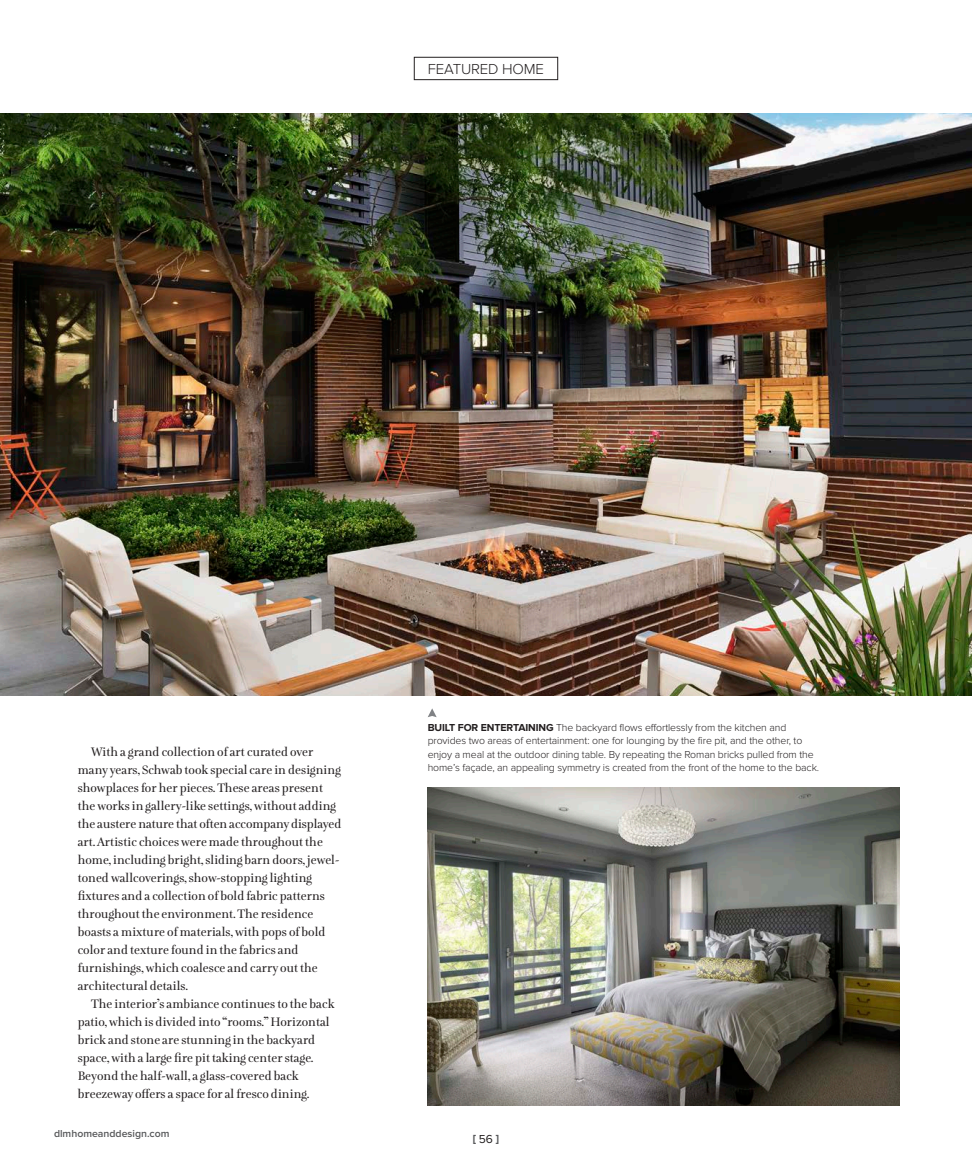
<style>
.page{position:relative;width:972px;height:1175px;background:#fff}
.page>*{position:absolute;margin:0;border:0;box-sizing:border-box;transform-origin:0 0}
.subhead{font:300 15px "Proxima Nova";letter-spacing:-.01em;color:#231f20}
.Featured_Home_BC{font:13.5px/18px "Lavigne Display";color:#231f20}
.Featured_Home_Float{font:300 10.5px/13.5px "Proxima Nova";letter-spacing:-.01em;color:#231f20}
.t1{font:600 10.5px "Proxima Nova";color:#57585a}
.t2{font:900 10.5px "Proxima Nova A";color:#57585a}
.s1{font-weight:700}
.s2{font-weight:400;font-size:12px;color:#231f20}
</style>
<div class="page">
<img style="left:0;top:114px;width:972px;height:582px">
<img style="left:428px;top:787px;width:472px;height:318px">
<svg style="left:428px;top:708px;width:9px;height:9px"></svg>
<div style="left:414px;top:57px;width:144px;height:23px;border:1px solid #231f20"></div>
<p class="subhead" style="left:428px;top:60px;width:118px">FEATURED HOME</p>
<p class="Featured_Home_BC" style="left:78px;top:743px;width:265px;text-indent:14px">With a grand collection of art curated over many years, Schwab took special care in designing showplaces for her pieces. These areas present the works in gallery-like settings, without adding the austere nature that often accompany displayed art. Artistic choices were made throughout the home, including bright, sliding barn doors, jewel&shy;toned wallcoverings, show-stopping lighting fixtures and a collection of bold fabric patterns throughout the environment. The residence boasts a mixture of materials, with pops of bold color and texture found in the fabrics and furnishings, which coalesce and carry out the architectural details.</p>
<p class="Featured_Home_BC" style="left:78px;top:995px;width:258px;text-indent:14px">The interior’s ambiance continues to the back patio, which is divided into “rooms.” Horizontal brick and stone are stunning in the backyard space, with a large fire pit taking center stage.<br>Beyond the half-wall, a glass-covered back breezeway offers a space for al fresco dining.</p>
<p class="t1" style="left:54px;top:1127px;width:117px">dlmhomeanddesign.com</p>
<p class="Featured_Home_Float" style="left:428px;top:720px;width:393px"><span class="s1">BUILT FOR ENTERTAINING</span> The backyard flows effortlessly from the kitchen and provides two areas of entertainment: one for lounging by the fire pit, and the other, to enjoy a meal at the outdoor dining table. By repeating the Roman bricks pulled from the home’s façade, an appealing symmetry is created from the front of the home to the back.</p>
<p class="t2" style="left:473px;top:1131px;width:28px">[<span class="s2">56</span>]</p>
</div>
